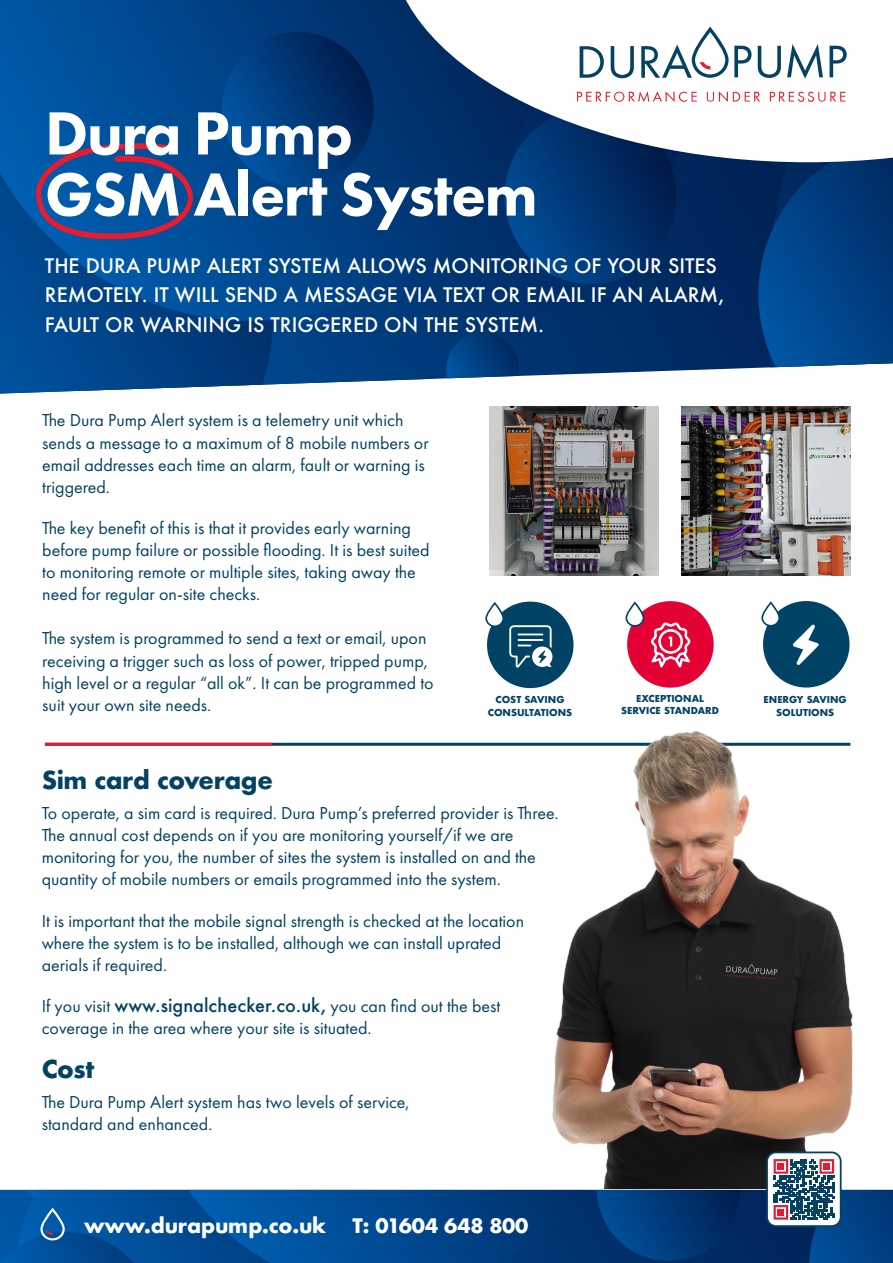
<style>
.page{position:relative;width:893px;height:1263px;background:#fff}
.page>*{position:absolute;margin:0;border:0;box-sizing:border-box;transform-origin:0 0}
.t1{font:800 63.15px "Futura PT";letter-spacing:-.02em;color:#fff}
.t2{font:700 24px "Futura";letter-spacing:-.02em;color:#034263}
.t3{font:700 20.1px "Futura";letter-spacing:-.01em;color:#fff}
.t4{font:500 19.5px/29.2px "Futura";color:#fff}
.t5{font:700 19.5px "Futura";letter-spacing:-.02em;color:#fff}
.t6{font:18px/22px "Futura PT";color:#034263}
.t7{font:700 9.3px/12.8px "Futura";color:#034263;text-align:center}
.s1{font-family:"Futura";font-weight:500}
</style>
<div class="page">
<svg style="left:0;top:162px;width:780px;height:232px"></svg>
<svg style="left:0;top:162px;width:737px;height:229px"></svg>
<svg style="left:0;top:324px;width:274px;height:61px;background:#004285"></svg>
<svg style="left:0;top:0;width:545px;height:324px;background:#00458b"></svg>
<svg style="left:756px;top:162px;width:137px;height:205px;background:#013f80"></svg>
<svg style="left:503px;top:162px;width:175px;height:123px;background:#003471"></svg>
<svg style="left:446px;top:332px;width:73px;height:46px;background:#043e7e"></svg>
<svg style="left:221px;top:32px;width:154px;height:156px;background:#003a7a"></svg>
<svg style="left:389px;top:0;width:504px;height:162px"></svg>
<svg style="left:577px;top:91px;width:268px;height:11px"></svg>
<svg style="left:580px;top:0;width:267px;height:79px"></svg>
<div style="left:487px;top:602px;width:86px;height:86px;background:#004364;border-radius:50%"></div>
<svg style="left:485px;top:602px;width:71px;height:69px"></svg>
<div style="left:627px;top:601px;width:87px;height:87px;background:#e40134;border-radius:50%"></div>
<svg style="left:625px;top:601px;width:19px;height:26px"></svg>
<svg style="left:651px;top:622px;width:39px;height:45px"></svg>
<div style="left:763px;top:601px;width:86px;height:86px;background:#004364;border-radius:50%"></div>
<svg style="left:761px;top:601px;width:19px;height:25px"></svg>
<svg style="left:793px;top:624px;width:26px;height:41px"></svg>
<hr style="left:45px;top:743px;width:805px;height:3px;background:#034263">
<img style="left:473px;top:731px;width:380px;height:459px">
<hr style="left:45px;top:743px;width:227px;height:3px;background:#e71c2e">
<svg style="left:36px;top:142px;width:157px;height:97px;background:#244b8f"></svg>
<div style="left:0;top:1190px;width:893px;height:73px;background:#00285e"></div>
<svg style="left:580px;top:1190px;width:85px;height:73px"></svg>
<svg style="left:597px;top:1190px;width:143px;height:72px"></svg>
<svg style="left:766px;top:1151px;width:127px;height:112px"></svg>
<svg style="left:0;top:1190px;width:580px;height:73px;background:#014b93"></svg>
<img style="left:489px;top:406px;width:169px;height:169px">
<img style="left:681px;top:406px;width:169px;height:170px">
<p class="t1" style="left:45px;top:94px;width:309px">Dura Pump</p>
<p class="t1" style="left:45px;top:155px;width:494px">GSM Alert System</p>
<p class="t4" style="left:45px;top:251px;width:681px">THE DURA PUMP ALERT SYSTEM ALLOWS MONITORING OF YOUR SITES<br>REMOTELY. IT WILL SEND A MESSAGE VIA TEXT OR EMAIL IF AN ALARM,<br>FAULT OR WARNING IS TRIGGERED ON THE SYSTEM.</p>
<p class="t6" style="left:42px;top:409px;width:388px">The Dura Pump Alert system is a telemetry unit which sends a message to a maximum of 8 mobile numbers or email addresses each time an alarm, fault or warning is triggered.</p>
<p class="t6" style="left:42px;top:517px;width:389px">The key benefit of this is that it provides early warning before pump failure or possible flooding. It is best suited to monitoring remote or multiple sites, taking away the need for regular on-site checks.</p>
<p class="t6" style="left:42px;top:627px;width:393px">The system is programmed to send a text or email, upon receiving a trigger such as loss of power, tripped pump, high level or a regular “all ok”. It can be programmed to suit your own site needs.</p>
<p class="t7" style="left:495px;top:693px;width:71px">COST SAVING</p>
<p class="t7" style="left:488px;top:706px;width:86px">CONSULTATIONS</p>
<p class="t2" style="left:42px;top:763px;width:233px">Sim card coverage</p>
<p class="t6" style="left:42px;top:802px;width:519px">To operate, a sim card is required. Dura Pump’s preferred provider is Three.</p>
<p class="t6" style="left:42px;top:824px;width:496px">The annual cost depends on if you are monitoring yourself/if we are monitoring for you, the number of sites the system is installed on and the quantity of mobile numbers or emails programmed into the system.</p>
<p class="t6" style="left:42px;top:909px;width:484px">It is important that the mobile signal strength is checked at the location</p>
<p class="t6" style="left:42px;top:931px;width:461px">where the system is to be installed, although we can install uprated</p>
<p class="t6" style="left:42px;top:953px;width:127px">aerials if required.</p>
<p class="t6" style="left:42px;top:995px;width:460px">If you visit <span class="s1">www.signalchecker.co.uk,</span> you can find out the best</p>
<p class="t6" style="left:42px;top:1017px;width:331px">coverage in the area where your site is situated.</p>
<p class="t2" style="left:42px;top:1052px;width:54px">Cost</p>
<p class="t6" style="left:42px;top:1091px;width:370px">The Dura Pump Alert system has two levels of service,</p>
<p class="t6" style="left:42px;top:1113px;width:172px">standard and enhanced.</p>
<p class="t3" style="left:84px;top:1211px;width:244px">www.durapump.co.uk</p>
<p class="t5" style="left:353px;top:1211px;width:177px">T: 01604 648 800</p>
<p class="t7" style="left:636px;top:692px;width:69px">EXCEPTIONAL</p>
<p class="t7" style="left:621px;top:704px;width:99px">SERVICE STANDARD</p>
<p class="t7" style="left:764px;top:693px;width:85px">ENERGY SAVING<br>SOLUTIONS</p>
</div>
